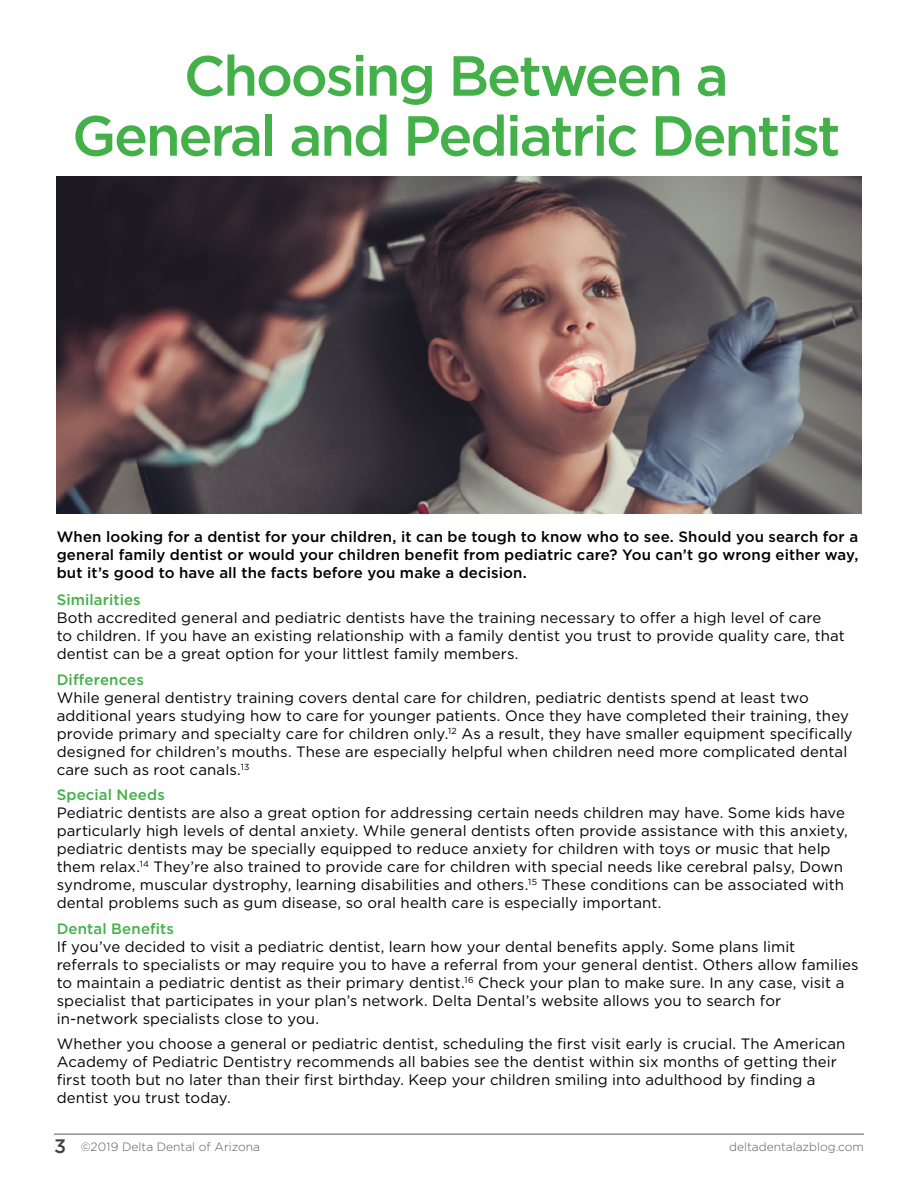
<style>
.page{position:relative;width:918px;height:1188px;background:#fff}
.page>*{position:absolute;margin:0;border:0;box-sizing:border-box;transform-origin:0 0}
.t1{font:500 56.4px/60px "Gotham";letter-spacing:-.04em;color:#43b049;text-align:center}
.t2{font:15px/18px "Gotham";letter-spacing:.005em;color:#000}
.t3{font:500 15px/18px "Gotham";letter-spacing:.01em;color:#000;text-align:justify}
.t4{font:500 15px "Gotham";letter-spacing:.01em;color:#43b049}
.t5{font:300 12px "Gotham";color:#58595b}
.s1{font-weight:500;font-size:19.5px;color:#414042}
</style>
<div class="page">
<img style="left:57px;top:176px;width:804px;height:337px">
<hr style="left:54px;top:1134px;width:810px;height:1px;background:#58595b">
<h1 class="t1" style="left:72px;top:45px;width:770px">Choosing Between a<br>General and Pediatric Dentist</h1>
<p class="t3" style="left:57px;top:527px;width:803px">When looking for a dentist for your children, it can be tough to know who to see. Should you search for a general family dentist or would your children benefit from pediatric care? You can’t go wrong either way, but it’s good to have all the facts before you make a decision.</p>
<p class="t4" style="left:57px;top:590px;width:86px">Similarities</p>
<p class="t2" style="left:57px;top:609px;width:790px">Both accredited general and pediatric dentists have the training necessary to offer a high level of care<br>to children. If you have an existing relationship with a family dentist you trust to provide quality care, that dentist can be a great option for your littlest family members.</p>
<p class="t4" style="left:57px;top:670px;width:89px">Differences</p>
<p class="t2" style="left:57px;top:688px;width:798px">While general dentistry training covers dental care for children, pediatric dentists spend at least two additional years studying how to care for younger patients. Once they have completed their training, they provide primary and specialty care for children only.<sup>12</sup> As a result, they have smaller equipment specifically designed for children’s mouths. These are especially helpful when children need more complicated dental care such as root canals.<sup>13</sup></p>
<p class="t4" style="left:57px;top:785px;width:110px">Special Needs</p>
<p class="t2" style="left:57px;top:804px;width:793px">Pediatric dentists are also a great option for addressing certain needs children may have. Some kids have particularly high levels of dental anxiety. While general dentists often provide assistance with this anxiety, pediatric dentists may be specially equipped to reduce anxiety for children with toys or music that help them relax.<sup>14</sup> They’re also trained to provide care for children with special needs like cerebral palsy, Down syndrome, muscular dystrophy, learning disabilities and others.<sup>15</sup> These conditions can be associated with dental problems such as gum disease, so oral health care is especially important.</p>
<p class="t4" style="left:57px;top:919px;width:119px">Dental Benefits</p>
<p class="t2" style="left:57px;top:937px;width:803px">If you’ve decided to visit a pediatric dentist, learn how your dental benefits apply. Some plans limit referrals to specialists or may require you to have a referral from your general dentist. Others allow families to maintain a pediatric dentist as their primary dentist.<sup>16</sup> Check your plan to make sure. In any case, visit a specialist that participates in your plan’s network. Delta Dental’s website allows you to search for in-network specialists close to you.</p>
<p class="t2" style="left:57px;top:1035px;width:790px">Whether you choose a general or pediatric dentist, scheduling the first visit early is crucial. The American Academy of Pediatric Dentistry recommends all babies see the dentist within six months of getting their first tooth but no later than their first birthday. Keep your children smiling into adulthood by finding a dentist you trust today.</p>
<p class="t5" style="left:54px;top:1140px;width:208px"><span class="s1">3</span> ©2019 Delta Dental of Arizona</p>
<p class="t5" style="left:729px;top:1140px;width:136px">deltadentalazblog.com</p>
</div>
